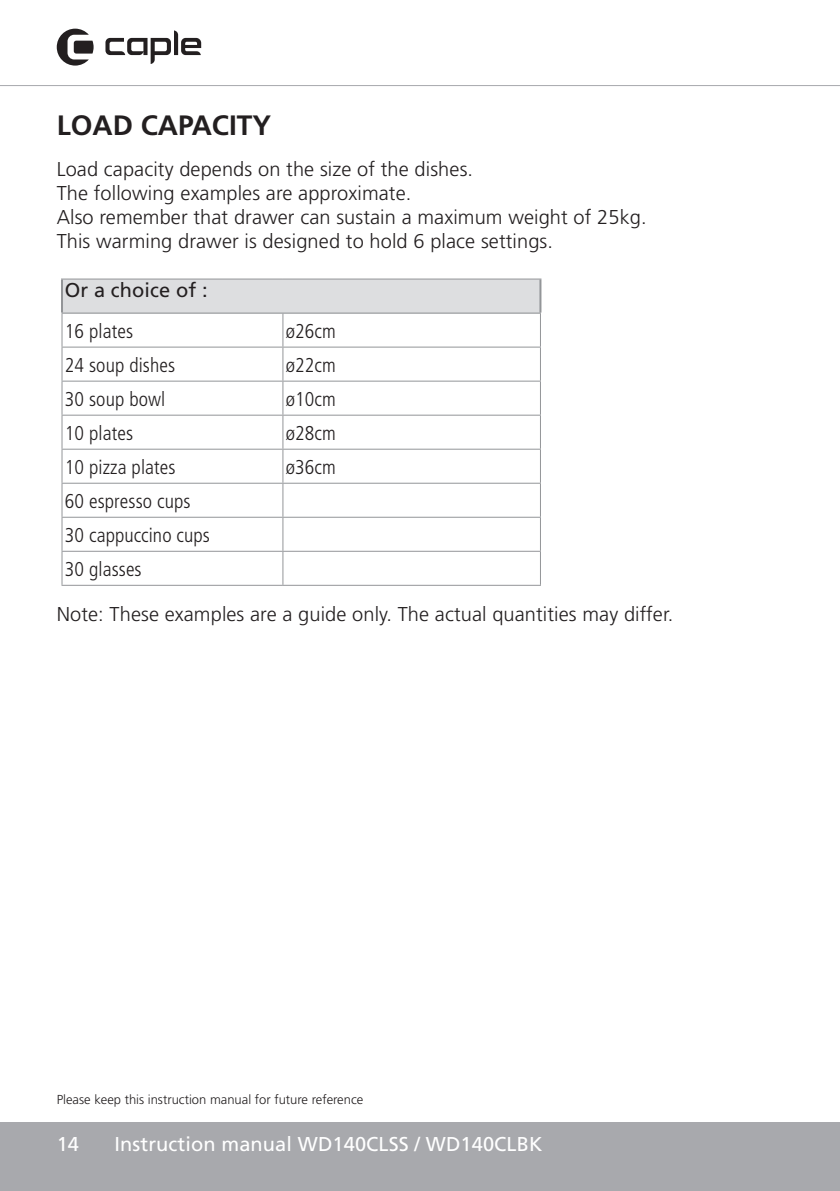
<style>
.page{position:relative;width:840px;height:1191px;background:#fff}
.page>*{position:absolute;margin:0;border:0;box-sizing:border-box;transform-origin:0 0}
.t1{font:700 28px "Frutiger";color:#231f20}
.t2{font:300 20px/24px "Frutiger";letter-spacing:.005em;color:#231f20}
.t3{font:300 condensed 20px/34px "Frutiger";letter-spacing:.005em;color:#231f20}
.t4{font:20px "Frutiger";letter-spacing:.005em;color:#fff}
.t5{font:20px "Frutiger";letter-spacing:.005em;color:#231f20}
.t6{font:300 13px "Frutiger";color:#231f20}
</style>
<div class="page">
<div style="left:0;top:1123px;width:839px;height:68px;background:#a8a9ad"></div>
<hr style="left:0;top:85px;width:839px;height:1px;background:#a8a9ad">
<svg style="left:57px;top:29px;width:36px;height:37px"></svg>
<svg style="left:105px;top:30px;width:96px;height:34px"></svg>
<div style="left:62px;top:279px;width:478px;height:34px;background:#dddee0"></div>
<hr style="left:61px;top:279px;width:2px;height:33px;background:#939598">
<hr style="left:539px;top:279px;width:2px;height:33px;background:#939598">
<hr style="left:61px;top:312px;width:222px;height:1px;background:#939598">
<hr style="left:61px;top:313px;width:1px;height:33px;background:#939598">
<hr style="left:283px;top:312px;width:257px;height:1px;background:#939598">
<hr style="left:282px;top:313px;width:1px;height:33px;background:#939598">
<hr style="left:539px;top:313px;width:1px;height:33px;background:#939598">
<hr style="left:61px;top:346px;width:222px;height:1px;background:#939598">
<hr style="left:61px;top:347px;width:1px;height:33px;background:#939598">
<hr style="left:283px;top:346px;width:257px;height:1px;background:#939598">
<hr style="left:282px;top:347px;width:1px;height:33px;background:#939598">
<hr style="left:539px;top:347px;width:1px;height:33px;background:#939598">
<hr style="left:61px;top:380px;width:222px;height:1px;background:#939598">
<hr style="left:61px;top:381px;width:1px;height:34px;background:#939598">
<hr style="left:283px;top:380px;width:257px;height:1px;background:#939598">
<hr style="left:282px;top:381px;width:1px;height:34px;background:#939598">
<hr style="left:539px;top:381px;width:1px;height:34px;background:#939598">
<hr style="left:61px;top:415px;width:222px;height:1px;background:#939598">
<hr style="left:61px;top:416px;width:1px;height:33px;background:#939598">
<hr style="left:283px;top:415px;width:257px;height:1px;background:#939598">
<hr style="left:282px;top:416px;width:1px;height:33px;background:#939598">
<hr style="left:539px;top:416px;width:1px;height:33px;background:#939598">
<hr style="left:61px;top:449px;width:222px;height:1px;background:#939598">
<hr style="left:61px;top:450px;width:1px;height:33px;background:#939598">
<hr style="left:283px;top:449px;width:257px;height:1px;background:#939598">
<hr style="left:282px;top:450px;width:1px;height:33px;background:#939598">
<hr style="left:539px;top:450px;width:1px;height:33px;background:#939598">
<hr style="left:61px;top:483px;width:222px;height:1px;background:#939598">
<hr style="left:61px;top:484px;width:1px;height:33px;background:#939598">
<hr style="left:283px;top:483px;width:257px;height:1px;background:#939598">
<hr style="left:282px;top:484px;width:1px;height:33px;background:#939598">
<hr style="left:539px;top:484px;width:1px;height:33px;background:#939598">
<hr style="left:61px;top:517px;width:222px;height:1px;background:#939598">
<hr style="left:61px;top:518px;width:1px;height:33px;background:#939598">
<hr style="left:283px;top:517px;width:257px;height:1px;background:#939598">
<hr style="left:282px;top:518px;width:1px;height:33px;background:#939598">
<hr style="left:539px;top:518px;width:1px;height:33px;background:#939598">
<hr style="left:61px;top:551px;width:222px;height:1px;background:#939598">
<hr style="left:61px;top:552px;width:1px;height:33px;background:#939598">
<hr style="left:283px;top:551px;width:257px;height:1px;background:#939598">
<hr style="left:282px;top:552px;width:1px;height:33px;background:#939598">
<hr style="left:539px;top:552px;width:1px;height:33px;background:#939598">
<hr style="left:61px;top:585px;width:222px;height:1px;background:#939598">
<hr style="left:283px;top:585px;width:257px;height:1px;background:#939598">
<hr style="left:61px;top:278px;width:222px;height:1px;background:#939598">
<hr style="left:283px;top:278px;width:258px;height:1px;background:#939598">
<h1 class="t1" style="left:57px;top:109px;width:216px">LOAD CAPACITY</h1>
<p class="t2" style="left:57px;top:158px;width:591px">Load capacity depends on the size of the dishes.<br>The following examples are approximate.<br>Also remember that drawer can sustain a maximum weight of 25kg.<br>This warming drawer is designed to hold 6 place settings.</p>
<p class="t5" style="left:65px;top:279px;width:144px">Or a choice of :</p>
<p class="t3" style="left:65px;top:314px;width:70px">16 plates</p>
<p class="t3" style="left:285px;top:314px;width:51px">ø26cm</p>
<p class="t3" style="left:65px;top:348px;width:112px">24 soup dishes</p>
<p class="t3" style="left:285px;top:348px;width:51px">ø22cm</p>
<p class="t3" style="left:65px;top:382px;width:102px">30 soup bowl</p>
<p class="t3" style="left:285px;top:382px;width:51px">ø10cm</p>
<p class="t3" style="left:65px;top:416px;width:70px">10 plates</p>
<p class="t3" style="left:285px;top:416px;width:51px">ø28cm</p>
<p class="t3" style="left:65px;top:450px;width:112px">10 pizza plates</p>
<p class="t3" style="left:285px;top:450px;width:51px">ø36cm</p>
<p class="t3" style="left:65px;top:484px;width:146px">60 espresso cups<br>30 cappuccino cups<br>30 glasses</p>
<p class="t2" style="left:57px;top:602px;width:618px">Note: These examples are a guide only. The actual quantities may differ.</p>
<p class="t6" style="left:57px;top:1092px;width:308px">Please keep this instruction manual for future reference</p>
<p class="t4" style="left:57px;top:1132px;width:24px">14</p>
<p class="t4" style="left:115px;top:1132px;width:429px">Instruction manual WD140CLSS / WD140CLBK</p>
</div>
